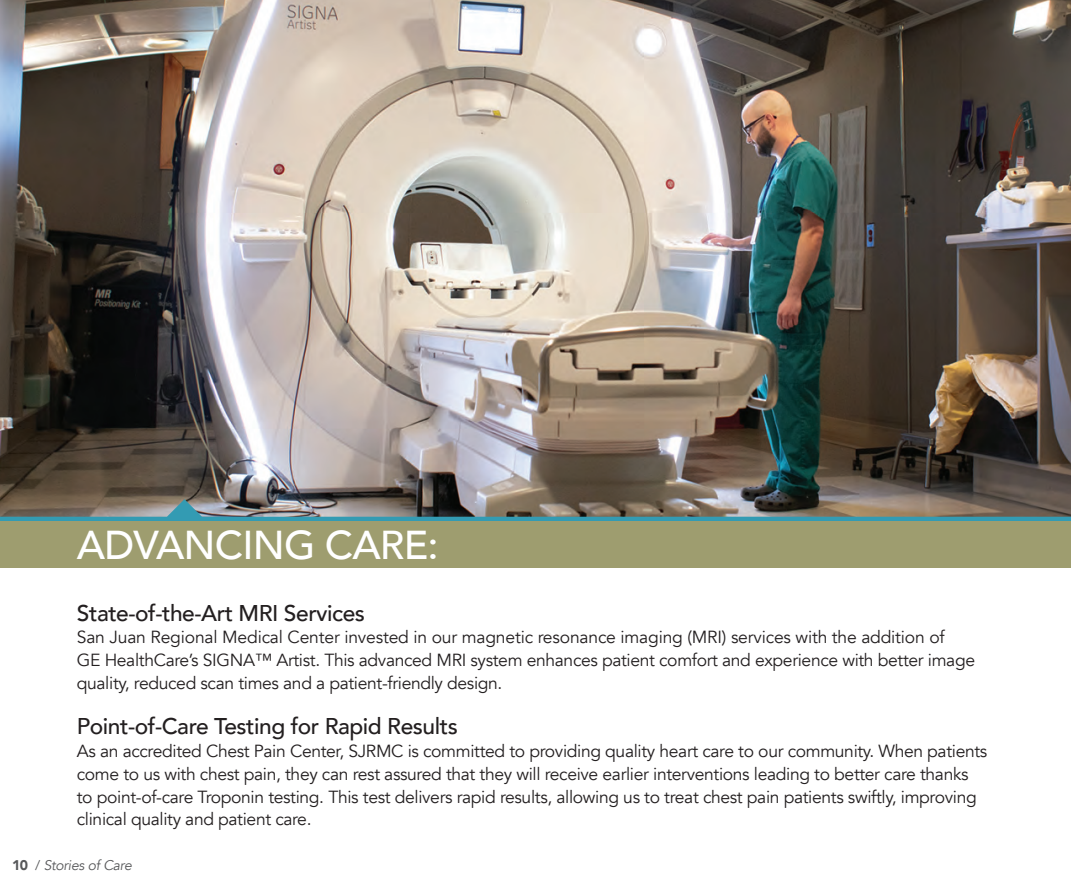
<style>
.page{position:relative;width:1071px;height:882px;background:#fff}
.page>*{position:absolute;margin:0;border:0;box-sizing:border-box;transform-origin:0 0}
.t1{font:500 40.25px "Avenir";letter-spacing:-.02em;color:#fff}
.t2{font:500 22.75px "Avenir";letter-spacing:-.02em;color:#231f20}
.t3{font:17.5px/22.8px "Avenir";letter-spacing:-.02em;color:#231f20}
.t4{font:italic 14px "Avenir";letter-spacing:-.02em;color:#57585a}
.s1{font-weight:900;font-style:normal}
.s2{font-style:normal}
</style>
<div class="page">
<img style="left:0;top:0;width:1071px;height:499px">
<img style="left:0;top:499px;width:1071px;height:22px">
<div style="left:0;top:521px;width:1071px;height:47px;background:#9e9d6f"></div>
<h1 class="t1" style="left:77px;top:511px;width:363px">ADVANCING CARE:</h1>
<h2 class="t2" style="left:77px;top:593px;width:290px">State-of-the-Art MRI Services</h2>
<p class="t3" style="left:77px;top:626px;width:900px">San Juan Regional Medical Center invested in our magnetic resonance imaging (MRI) services with the addition of<br>GE HealthCare’s SIGNA™ Artist. This advanced MRI system enhances patient comfort and experience with better image quality, reduced scan times and a patient-friendly design.</p>
<h2 class="t2" style="left:77px;top:707px;width:382px">Point-of-Care Testing for Rapid Results</h2>
<p class="t3" style="left:77px;top:740px;width:912px">As an accredited Chest Pain Center, SJRMC is committed to providing quality heart care to our community. When patients come to us with chest pain, they can rest assured that they will receive earlier interventions leading to better care thanks to point-of-care Troponin testing. This test delivers rapid results, allowing us to treat chest pain patients swiftly, improving clinical quality and patient care.</p>
<p class="t4" style="left:12px;top:857px;width:121px"><span class="s1">10</span> <span class="s2">/</span> Stories of Care</p>
</div>
